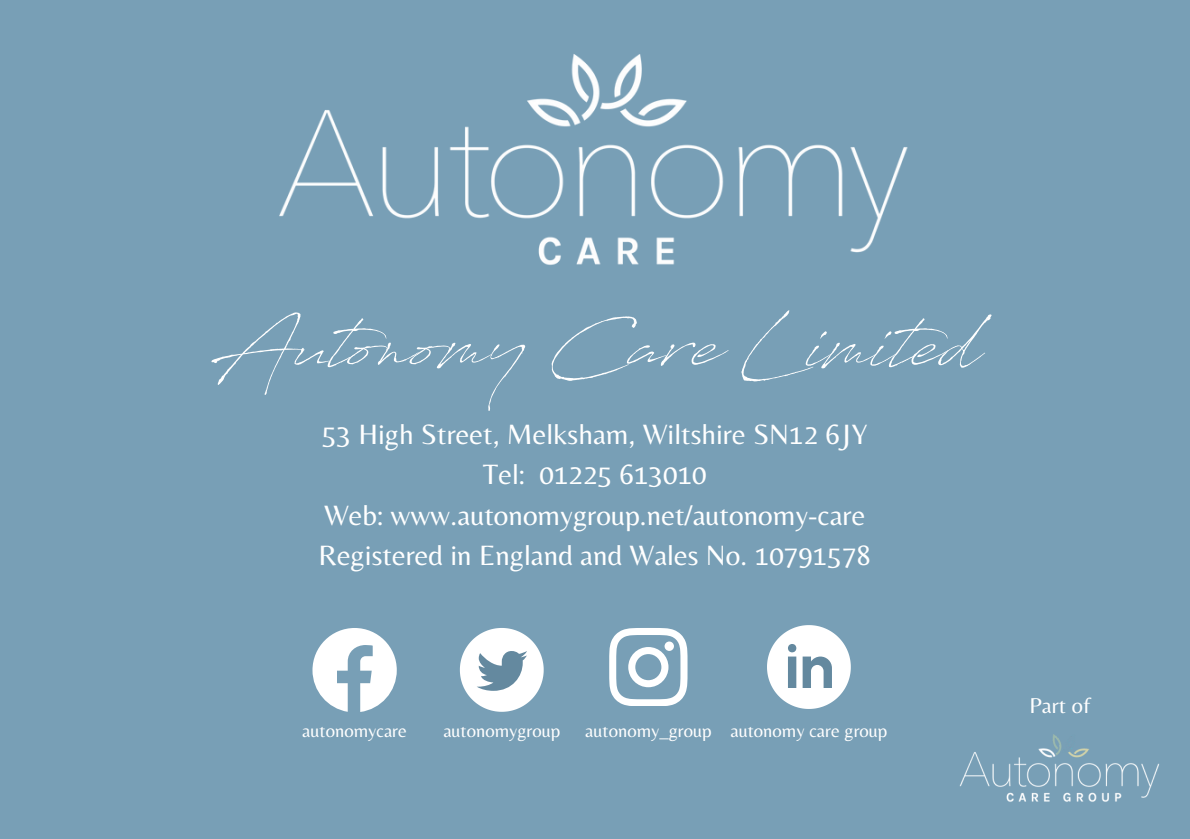
<style>
.page{position:relative;width:1190px;height:839px;background:#fff}
.page>*{position:absolute;margin:0;border:0;box-sizing:border-box;transform-origin:0 0}
.t1{font:76.4px "Antro Vectra";color:#fff}
.t2{font:29.2px "Belleza";color:#fff}
.t3{font:22.4px "Belleza";color:#fff}
.t4{font:18.6px "Belleza";color:#fff}
</style>
<div class="page">
<div style="left:0;top:0;width:1190px;height:838px;background:#789fb6"></div>
<img style="left:279px;top:54px;width:629px;height:211px">
<svg style="left:609px;top:628px;width:78px;height:78px"></svg>
<div style="left:665px;top:641px;width:9px;height:10px;background:#fff;border-radius:50%"></div>
<svg style="left:460px;top:628px;width:84px;height:83px"></svg>
<svg style="left:767px;top:625px;width:84px;height:84px"></svg>
<img style="left:959px;top:734px;width:201px;height:68px">
<svg style="left:312px;top:628px;width:84px;height:84px"></svg>
<p class="t1" style="left:211px;top:291px;width:769px">Autonomy Care Limited</p>
<p class="t2" style="left:322px;top:416px;width:547px">53 High Street, Melksham, Wiltshire SN12 6JY</p>
<p class="t2" style="left:483px;top:457px;width:225px">Tel: 01225 613010</p>
<p class="t2" style="left:324px;top:497px;width:543px">Web: www.autonomygroup.net/autonomy-care</p>
<p class="t2" style="left:318px;top:538px;width:554px">Registered in England and Wales No. 10791578</p>
<p class="t4" style="left:302px;top:719px;width:106px">autonomycare</p>
<p class="t4" style="left:443px;top:719px;width:118px">autonomygroup</p>
<p class="t4" style="left:585px;top:719px;width:128px">autonomy_group</p>
<p class="t4" style="left:730px;top:719px;width:158px">autonomy care group</p>
<p class="t3" style="left:1030px;top:692px;width:62px">Part of</p>
</div>
